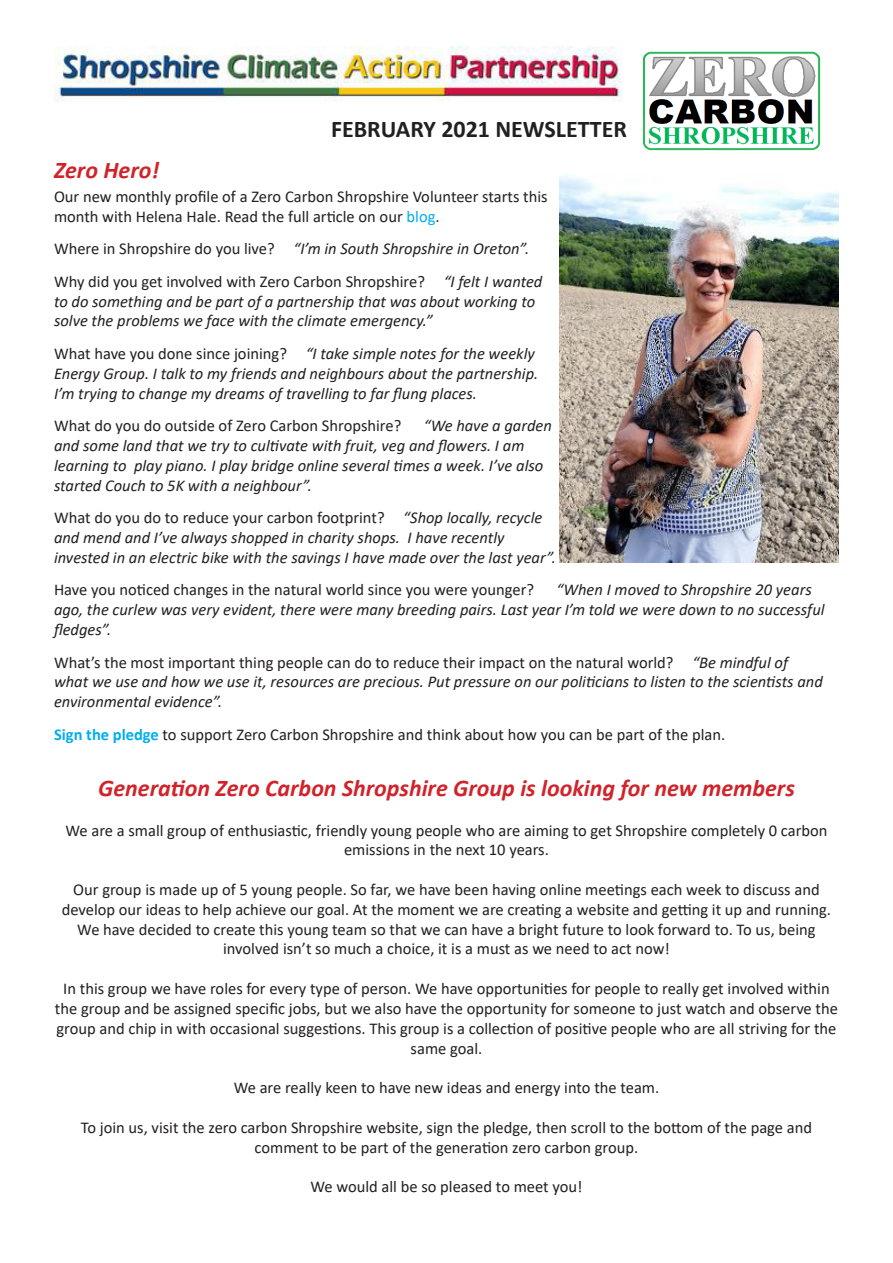
<style>
.page{position:relative;width:893px;height:1263px;background:#fff}
.page>*{position:absolute;margin:0;border:0;box-sizing:border-box;transform-origin:0 0}
.t1{font:italic 700 24px "Calibri";color:#d1232a}
.t2{font:700 24px "Calibri";color:#231f20}
.t3{font:16.5px/19.8px "Calibri";color:#231f20;text-align:center}
.t4{font:italic 16.5px/19.8px "Calibri";color:#231f20}
.s1{color:#00aeef}
.s2{font-style:normal}
.s3{font-weight:700;color:#00aeef}
</style>
<div class="page">
<img style="left:54px;top:47px;width:568px;height:55px">
<img style="left:642px;top:51px;width:179px;height:100px">
<img style="left:560px;top:175px;width:279px;height:388px">
<p class="t2" style="left:331px;top:112px;width:297px">FEBRUARY 2021 NEWSLETTER</p>
<p class="t1" style="left:54px;top:153px;width:107px">Zero Hero!</p>
<p class="t3" style="left:54px;top:186px;width:495px;text-align:left">Our new monthly profile of a Zero Carbon Shropshire Volunteer starts this month with Helena Hale. Read the full article on our <span class="s1">blog</span>.</p>
<p class="t4" style="left:54px;top:238px;width:477px"><span class="s2">Where in Shropshire do you live?</span> “I’m in South Shropshire in Oreton”.</p>
<p class="t4" style="left:54px;top:271px;width:490px"><span class="s2">Why did you get involved with Zero Carbon Shropshire?</span> “I felt I wanted to do something and be part of a partnership that was about working to solve the problems we face with the climate emergency.”</p>
<p class="t4" style="left:54px;top:343px;width:486px"><span class="s2">What have you done since joining?</span> “I take simple notes for the weekly<br>Energy Group. I talk to my friends and neighbours about the partnership.<br>I’m trying to change my dreams of travelling to far flung places.</p>
<p class="t3" style="left:54px;top:415px;width:349px">What do you do outside of Zero Carbon Shropshire?</p>
<p class="t4" style="left:54px;top:415px;width:499px;text-indent:370px">“We have a garden and some land that we try to cultivate with fruit, veg and flowers. I am learning to play piano. I play bridge online several times a week. I’ve also started Couch to 5K with a neighbour”.</p>
<p class="t4" style="left:54px;top:507px;width:503px"><span class="s2">What do you do to reduce your carbon footprint?</span> “Shop locally, recycle and mend and I’ve always shopped in charity shops. I have recently invested in an electric bike with the savings I have made over the last year”.</p>
<p class="t3" style="left:54px;top:579px;width:482px">Have you noticed changes in the natural world since you were younger?</p>
<p class="t4" style="left:54px;top:579px;width:772px;text-indent:502px">“When I moved to Shropshire 20 years ago, the curlew was very evident, there were many breeding pairs. Last year I’m told we were down to no successful fledges”.</p>
<p class="t4" style="left:54px;top:651px;width:770px"><span class="s2">What’s the most important thing people can do to reduce their impact on the natural world?</span> “Be mindful of what we use and how we use it, resources are precious. Put pressure on our politicians to listen to the scientists and environmental evidence”.</p>
<p class="t3" style="left:54px;top:724px;width:673px"><span class="s3">Sign the pledge</span> to support Zero Carbon Shropshire and think about how you can be part of the plan.</p>
<p class="t1" style="left:98px;top:771px;width:698px">Generation Zero Carbon Shropshire Group is looking for new members</p>
<p class="t3" style="left:65px;top:820px;width:764px">We are a small group of enthusiastic, friendly young people who are aiming to get Shropshire completely 0 carbon emissions in the next 10 years.</p>
<p class="t3" style="left:62px;top:879px;width:771px">Our group is made up of 5 young people. So far, we have been having online meetings each week to discuss and develop our ideas to help achieve our goal. At the moment we are creating a website and getting it up and running.</p>
<p class="t3" style="left:77px;top:919px;width:740px">We have decided to create this young team so that we can have a bright future to look forward to. To us, being involved isn’t so much a choice, it is a must as we need to act now!</p>
<p class="t3" style="left:55px;top:978px;width:784px">In this group we have roles for every type of person. We have opportunities for people to really get involved within the group and be assigned specific jobs, but we also have the opportunity for someone to just watch and observe the group and chip in with occasional suggestions. This group is a collection of positive people who are all striving for the same goal.</p>
<p class="t3" style="left:234px;top:1077px;width:427px">We are really keen to have new ideas and energy into the team.</p>
<p class="t3" style="left:81px;top:1117px;width:733px">To join us, visit the zero carbon Shropshire website, sign the pledge, then scroll to the bottom of the page and comment to be part of the generation zero carbon group.</p>
<p class="t3" style="left:310px;top:1176px;width:274px">We would all be so pleased to meet you!</p>
</div>
